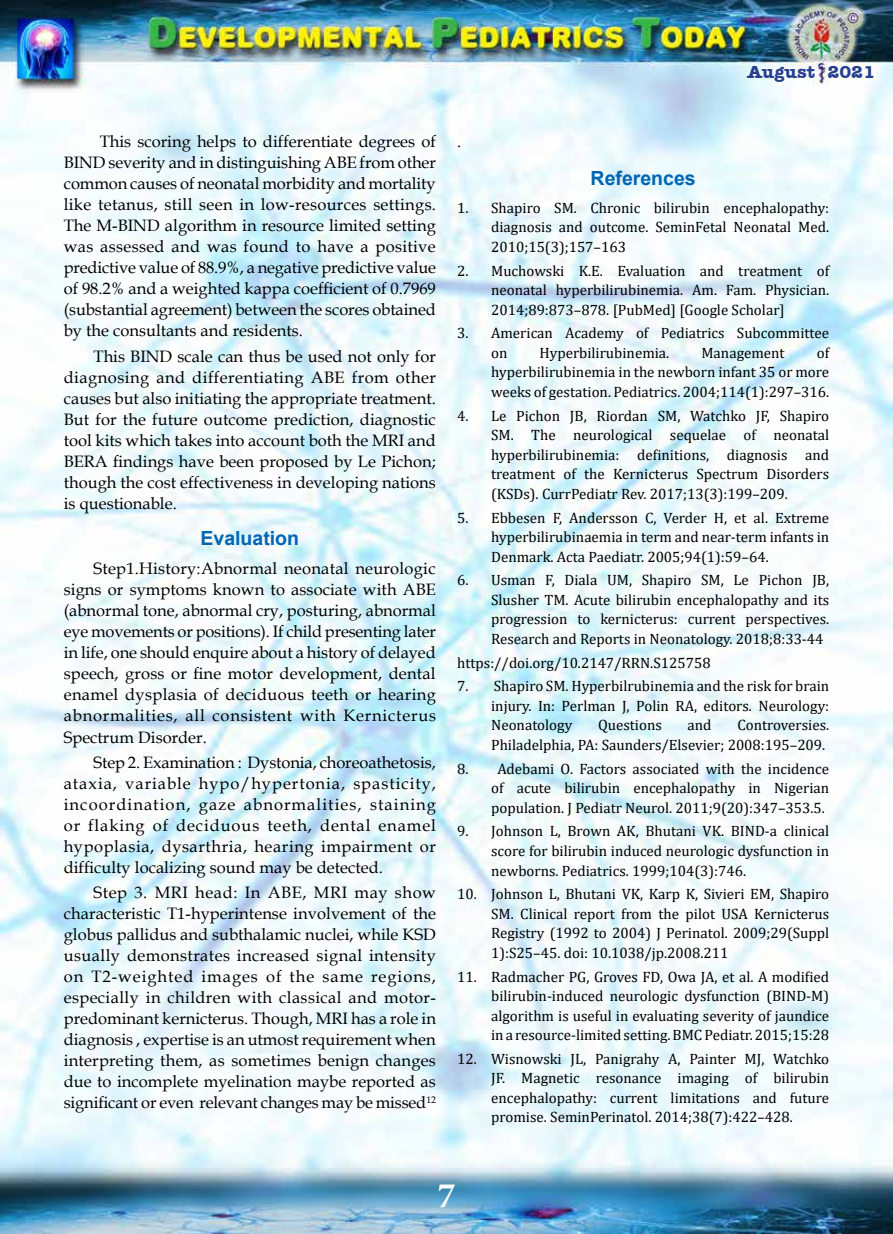
<style>
.page{position:relative;width:893px;height:1234px;background:#fff}
.page>*{position:absolute;margin:0;border:0;box-sizing:border-box;transform-origin:0 0}
.t1{font:700 36px "Minion Pro";color:#fff}
.t2{font:700 19.5px "Arial";color:#0065b2}
.t3{font:700 18px "Amer Typewriter IT Cby BT";color:#25408f}
.t4{font:16.5px/21px "Book Antiqua";color:#000;text-align:justify}
.t5{font:15px/19.5px "Cambria";color:#000;text-align:justify}
</style>
<div class="page">
<img style="left:0;top:0;width:893px;height:1233px">
<svg style="left:745px;top:61px;width:72px;height:26px"></svg>
<svg style="left:826px;top:64px;width:50px;height:16px"></svg>
<p class="t4" style="left:64px;top:131px;width:374px;text-indent:36px">This scoring helps to differentiate degrees of BIND severity and in distinguishing ABE from other common causes of neonatal morbidity and mortality like tetanus, still seen in low-resources settings.<br>The M-BIND algorithm in resource limited setting was assessed and was found to have a positive predictive value of 88.9%, a negative predictive value of 98.2% and a weighted kappa coefficient of 0.7969 (substantial agreement) between the scores obtained by the consultants and residents.</p>
<p class="t4" style="left:64px;top:345px;width:374px;text-indent:30px">This BIND scale can thus be used not only for diagnosing and differentiating ABE from other causes but also initiating the appropriate treatment.<br>But for the future outcome prediction, diagnostic tool kits which takes into account both the MRI and BERA findings have been proposed by Le Pichon; though the cost effectiveness in developing nations is questionable.</p>
<h2 class="t2" style="left:201px;top:524px;width:100px">Evaluation</h2>
<p class="t4" style="left:64px;top:557px;width:374px;text-indent:30px">Step1.History:Abnormal neonatal neurologic signs or symptoms known to associate with ABE (abnormal tone, abnormal cry, posturing, abnormal eye movements or positions). If child presenting later in life, one should enquire about a history of delayed speech, gross or fine motor development, dental enamel dysplasia of deciduous teeth or hearing abnormalities, all consistent with Kernicterus Spectrum Disorder.</p>
<p class="t4" style="left:64px;top:751px;width:374px;text-indent:30px">Step 2. Examination : Dystonia, choreoathetosis, ataxia, variable hypo/hypertonia, spasticity, incoordination, gaze abnormalities, staining or flaking of deciduous teeth, dental enamel hypoplasia, dysarthria, hearing impairment or difficulty localizing sound may be detected.</p>
<p class="t4" style="left:64px;top:881px;width:374px;text-indent:30px">Step 3. MRI head: In ABE, MRI may show characteristic T1-hyperintense involvement of the globus pallidus and subthalamic nuclei, while KSD usually demonstrates increased signal intensity on T2-weighted images of the same regions, especially in children with classical and motor&shy;predominant kernicterus. Though, MRI has a role in diagnosis , expertise is an utmost requirement when interpreting them, as sometimes benign changes due to incomplete myelination maybe reported as significant or even relevant changes may be missed<sup>12</sup></p>
<p class="t4" style="left:457px;top:131px;width:6px">.</p>
<p class="t3" style="left:747px;top:60px;width:129px">August 2021</p>
<h2 class="t2" style="left:591px;top:164px;width:107px">References</h2>
<p class="t5" style="left:491px;top:198px;width:340px;text-indent:-34px">1. Shapiro SM. Chronic bilirubin encephalopathy: diagnosis and outcome. SeminFetal Neonatal Med.<br>2010;15(3);157–163</p>
<p class="t5" style="left:491px;top:260px;width:340px;text-indent:-34px">2. Muchowski K.E. Evaluation and treatment of neonatal hyperbilirubinemia. Am. Fam. Physician.<br>2014;89:873–878. [PubMed] [Google Scholar]</p>
<p class="t5" style="left:491px;top:323px;width:340px;text-indent:-34px">3. American Academy of Pediatrics Subcommittee on</p>
<p class="t5" style="left:491px;top:343px;width:340px;text-indent:326px">of hyperbilirubinemia in the newborn infant 35 or more weeks of gestation. Pediatrics. 2004;114(1):297–316.</p>
<p class="t5" style="left:491px;top:405px;width:340px;text-indent:-34px">4. Le Pichon JB, Riordan SM, Watchko JF, Shapiro SM. The neurological sequelae of neonatal hyperbilirubinemia: definitions, diagnosis and treatment of the Kernicterus Spectrum Disorders (KSDs). CurrPediatr Rev. 2017;13(3):199–209.</p>
<p class="t5" style="left:491px;top:507px;width:340px;text-indent:-34px">5. Ebbesen F, Andersson C, Verder H, et al. Extreme hyperbilirubinaemia in term and near-term infants in Denmark. Acta Paediatr. 2005;94(1):59–64.</p>
<p class="t5" style="left:491px;top:570px;width:340px;text-indent:-34px">6. Usman F, Diala UM, Shapiro SM, Le Pichon JB, Slusher TM. Acute bilirubin encephalopathy and its progression to kernicterus: current perspectives.<br>Research and Reports in Neonatology. 2018;8:33-44</p>
<p class="t5" style="left:457px;top:652px;width:255px">https://doi.org/10.2147/RRN.S125758</p>
<p class="t5" style="left:491px;top:676px;width:340px;text-indent:-34px">7. Shapiro SM. Hyperbilrubinemia and the risk for brain injury. In: Perlman J, Polin RA, editors. Neurology:<br>Neonatology</p>
<p class="t5" style="left:539px;top:343px;width:131px">Hyperbilirubinemia.</p>
<p class="t5" style="left:701px;top:343px;width:85px">Management</p>
<p class="t5" style="left:598px;top:715px;width:65px">Questions</p>
<p class="t5" style="left:688px;top:715px;width:26px">and</p>
<p class="t5" style="left:491px;top:715px;width:340px;text-align:right">Controversies.<br>Philadelphia, PA: Saunders/Elsevier; 2008:195–209.</p>
<p class="t5" style="left:491px;top:758px;width:340px;text-indent:-34px">8. Adebami O. Factors associated with the incidence of acute bilirubin encephalopathy in Nigerian population. J Pediatr Neurol. 2011;9(20):347–353.5.</p>
<p class="t5" style="left:491px;top:821px;width:340px;text-indent:-34px">9. Johnson L, Brown AK, Bhutani VK. BIND-a clinical score for bilirubin induced neurologic dysfunction in newborns. Pediatrics. 1999;104(3):746.</p>
<p class="t5" style="left:491px;top:884px;width:340px;text-indent:-34px">10. Johnson L, Bhutani VK, Karp K, Sivieri EM, Shapiro SM. Clinical report from the pilot USA Kernicterus Registry (1992 to 2004) J Perinatol. 2009;29(Suppl 1):S25–45. doi: 10.1038/jp.2008.211</p>
<p class="t5" style="left:491px;top:966px;width:340px;text-indent:-34px">11. Radmacher PG, Groves FD, Owa JA, et al. A modified bilirubin-induced neurologic dysfunction (BIND-M) algorithm is useful in evaluating severity of jaundice in a resource-limited setting. BMC Pediatr. 2015;15:28</p>
<p class="t5" style="left:491px;top:1048px;width:340px;text-indent:-34px">12. Wisnowski JL, Panigrahy A, Painter MJ, Watchko JF. Magnetic resonance imaging of bilirubin encephalopathy: current limitations and future promise. SeminPerinatol. 2014;38(7):422–428.</p>
<h1 class="t1" style="left:437px;top:1169px;width:19px">7</h1>
</div>
